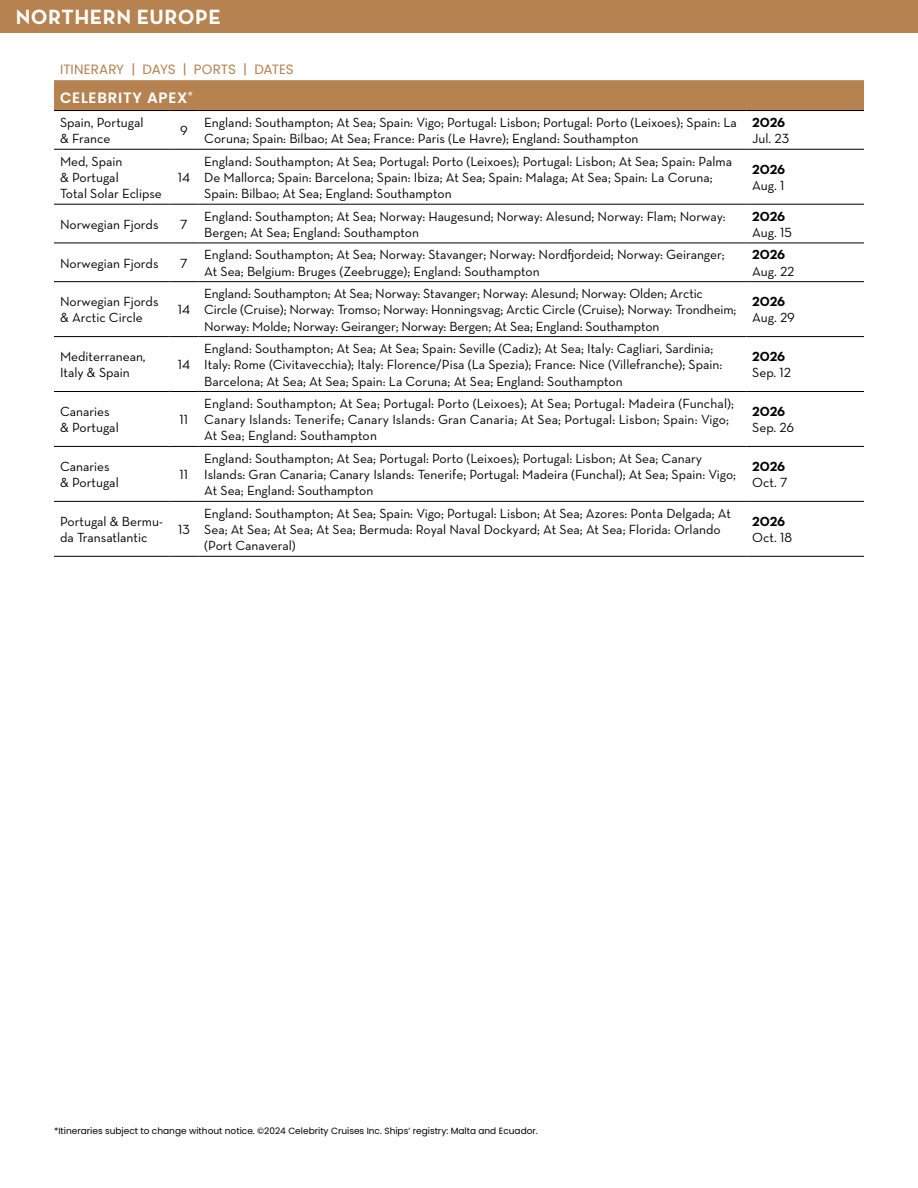
<style>
.page{position:relative;width:918px;height:1188px;background:#fff}
.page>*{position:absolute;margin:0;border:0;box-sizing:border-box;transform-origin:0 0}
.t1{font:700 21px "Neutraface Text";letter-spacing:.025em;color:#fff}
.t2{font:600 15px "Poppins";letter-spacing:.05em;color:#fff}
.t3{font:13.5px/16.2px "Neutraface Text";color:#000}
.t4{font:700 13.5px "Neutraface Text";letter-spacing:-.01em;color:#000}
.t5{font:13.5px "Poppins";color:#b68250}
.t6{font:9px "Poppins";color:#000}
</style>
<div class="page">
<div style="left:0;top:0;width:918px;height:32px;background:#b68250"></div>
<svg style="left:54px;top:148px;width:810px;height:408px"></svg>
<div style="left:54px;top:80px;width:810px;height:31px;background:#b68250"></div>
<hr style="left:198px;top:110px;width:548px;height:1px;background:#000">
<hr style="left:746px;top:110px;width:118px;height:1px;background:#000">
<hr style="left:54px;top:149px;width:116px;height:1px;background:#000">
<svg style="left:170px;top:149px;width:28px;height:1px"></svg>
<hr style="left:198px;top:149px;width:548px;height:1px;background:#000">
<hr style="left:746px;top:149px;width:118px;height:1px;background:#000">
<hr style="left:54px;top:204px;width:116px;height:1px;background:#000">
<svg style="left:170px;top:204px;width:28px;height:1px"></svg>
<hr style="left:198px;top:204px;width:548px;height:1px;background:#000">
<hr style="left:746px;top:204px;width:118px;height:1px;background:#000">
<hr style="left:54px;top:243px;width:116px;height:1px;background:#000">
<svg style="left:170px;top:243px;width:28px;height:1px"></svg>
<hr style="left:198px;top:243px;width:548px;height:1px;background:#000">
<hr style="left:746px;top:243px;width:118px;height:1px;background:#000">
<hr style="left:54px;top:281px;width:116px;height:1px;background:#000">
<svg style="left:170px;top:281px;width:28px;height:1px"></svg>
<hr style="left:198px;top:281px;width:548px;height:1px;background:#000">
<hr style="left:746px;top:281px;width:118px;height:1px;background:#000">
<hr style="left:54px;top:336px;width:116px;height:1px;background:#000">
<svg style="left:170px;top:336px;width:28px;height:1px"></svg>
<hr style="left:198px;top:336px;width:548px;height:1px;background:#000">
<hr style="left:746px;top:336px;width:118px;height:1px;background:#000">
<hr style="left:54px;top:391px;width:116px;height:1px;background:#000">
<svg style="left:170px;top:391px;width:28px;height:1px"></svg>
<hr style="left:198px;top:391px;width:548px;height:1px;background:#000">
<hr style="left:746px;top:391px;width:118px;height:1px;background:#000">
<hr style="left:54px;top:446px;width:116px;height:1px;background:#000">
<svg style="left:170px;top:446px;width:28px;height:1px"></svg>
<hr style="left:198px;top:446px;width:548px;height:1px;background:#000">
<hr style="left:746px;top:446px;width:118px;height:1px;background:#000">
<hr style="left:54px;top:501px;width:116px;height:1px;background:#000">
<svg style="left:170px;top:501px;width:28px;height:1px"></svg>
<hr style="left:198px;top:501px;width:548px;height:1px;background:#000">
<hr style="left:746px;top:501px;width:118px;height:1px;background:#000">
<hr style="left:54px;top:556px;width:116px;height:1px;background:#000">
<svg style="left:170px;top:556px;width:28px;height:1px"></svg>
<hr style="left:198px;top:556px;width:548px;height:1px;background:#000">
<hr style="left:746px;top:556px;width:118px;height:1px;background:#000">
<h1 class="t1" style="left:16px;top:3px;width:207px">NORTHERN EUROPE</h1>
<p class="t5" style="left:60px;top:62px;width:235px">ITINERARY | DAYS | PORTS | DATES</p>
<p class="t2" style="left:60px;top:89px;width:134px">CELEBRITY APEX<sup>®</sup></p>
<p class="t3" style="left:60px;top:114px;width:85px">Spain, Portugal &amp; France</p>
<p class="t3" style="left:180px;top:122px;width:9px">9</p>
<p class="t3" style="left:204px;top:114px;width:534px">England: Southampton; At Sea; Spain: Vigo; Portugal: Lisbon; Portugal: Porto (Leixoes); Spain: La<br>Coruna; Spain: Bilbao; At Sea; France: Paris (Le Havre); England: Southampton</p>
<p class="t4" style="left:752px;top:114px;width:35px">2026</p>
<p class="t3" style="left:752px;top:130px;width:38px">Jul. 23</p>
<p class="t3" style="left:60px;top:153px;width:103px">Med, Spain<br>&amp; Portugal<br>Total Solar Eclipse</p>
<p class="t3" style="left:178px;top:169px;width:14px">14</p>
<p class="t3" style="left:204px;top:153px;width:529px">England: Southampton; At Sea; Portugal: Porto (Leixoes); Portugal: Lisbon; At Sea; Spain: Palma<br>De Mallorca; Spain: Barcelona; Spain: Ibiza; At Sea; Spain: Malaga; At Sea; Spain: La Coruna;<br>Spain: Bilbao; At Sea; England: Southampton</p>
<p class="t4" style="left:752px;top:161px;width:35px">2026</p>
<p class="t3" style="left:752px;top:177px;width:34px">Aug. 1</p>
<p class="t3" style="left:60px;top:216px;width:100px">Norwegian Fjords</p>
<p class="t3" style="left:180px;top:216px;width:9px">7</p>
<p class="t3" style="left:204px;top:208px;width:523px">England: Southampton; At Sea; Norway: Haugesund; Norway: Alesund; Norway: Flam; Norway:<br>Bergen; At Sea; England: Southampton</p>
<p class="t4" style="left:752px;top:207px;width:35px">2026</p>
<p class="t3" style="left:752px;top:224px;width:41px">Aug. 15</p>
<p class="t3" style="left:60px;top:255px;width:100px">Norwegian Fjords</p>
<p class="t3" style="left:180px;top:255px;width:9px">7</p>
<p class="t3" style="left:204px;top:247px;width:522px">England: Southampton; At Sea; Norway: Stavanger; Norway: Nordfjordeid; Norway: Geiranger;<br>At Sea; Belgium: Bruges (Zeebrugge); England: Southampton</p>
<p class="t4" style="left:752px;top:246px;width:35px">2026</p>
<p class="t3" style="left:752px;top:263px;width:44px">Aug. 22</p>
<p class="t3" style="left:60px;top:293px;width:100px">Norwegian Fjords &amp; Arctic Circle</p>
<p class="t3" style="left:178px;top:302px;width:14px">14</p>
<p class="t3" style="left:60px;top:348px;width:87px">Mediterranean,<br>Italy &amp; Spain</p>
<p class="t3" style="left:178px;top:356px;width:14px">14</p>
<p class="t3" style="left:60px;top:403px;width:60px">Canaries &amp; Portugal</p>
<p class="t3" style="left:180px;top:411px;width:10px">11</p>
<p class="t3" style="left:60px;top:458px;width:60px">Canaries &amp; Portugal</p>
<p class="t3" style="left:180px;top:466px;width:10px">11</p>
<p class="t3" style="left:60px;top:513px;width:104px">Portugal &amp; Bermu&shy;da Transatlantic</p>
<p class="t3" style="left:178px;top:521px;width:13px">13</p>
<p class="t3" style="left:204px;top:285px;width:534px">England: Southampton; At Sea; Norway: Stavanger; Norway: Alesund; Norway: Olden; Arctic<br>Circle (Cruise); Norway: Tromso; Norway: Honningsvag; Arctic Circle (Cruise); Norway: Trondheim;<br>Norway: Molde; Norway: Geiranger; Norway: Bergen; At Sea; England: Southampton</p>
<p class="t4" style="left:752px;top:293px;width:35px">2026</p>
<p class="t3" style="left:752px;top:310px;width:44px">Aug. 29</p>
<p class="t3" style="left:204px;top:340px;width:520px">England: Southampton; At Sea; At Sea; Spain: Seville (Cadiz); At Sea; Italy: Cagliari, Sardinia;<br>Italy: Rome (Civitavecchia); Italy: Florence/Pisa (La Spezia); France: Nice (Villefranche); Spain:<br>Barcelona; At Sea; At Sea; Spain: La Coruna; At Sea; England: Southampton</p>
<p class="t4" style="left:752px;top:348px;width:35px">2026</p>
<p class="t3" style="left:752px;top:365px;width:40px">Sep. 12</p>
<p class="t3" style="left:204px;top:395px;width:531px">England: Southampton; At Sea; Portugal: Porto (Leixoes); At Sea; Portugal: Madeira (Funchal);<br>Canary Islands: Tenerife; Canary Islands: Gran Canaria; At Sea; Portugal: Lisbon; Spain: Vigo;<br>At Sea; England: Southampton</p>
<p class="t4" style="left:752px;top:403px;width:35px">2026</p>
<p class="t3" style="left:752px;top:419px;width:43px">Sep. 26</p>
<p class="t3" style="left:204px;top:450px;width:533px">England: Southampton; At Sea; Portugal: Porto (Leixoes); Portugal: Lisbon; At Sea; Canary<br>Islands: Gran Canaria; Canary Islands: Tenerife; Portugal: Madeira (Funchal); At Sea; Spain: Vigo;<br>At Sea; England: Southampton</p>
<p class="t4" style="left:752px;top:458px;width:35px">2026</p>
<p class="t3" style="left:752px;top:474px;width:37px">Oct. 7</p>
<p class="t3" style="left:204px;top:505px;width:528px">England: Southampton; At Sea; Spain: Vigo; Portugal: Lisbon; At Sea; Azores: Ponta Delgada; At<br>Sea; At Sea; At Sea; At Sea; Bermuda: Royal Naval Dockyard; At Sea; At Sea; Florida: Orlando (Port Canaveral)</p>
<p class="t4" style="left:752px;top:513px;width:35px">2026</p>
<p class="t3" style="left:752px;top:529px;width:41px">Oct. 18</p>
<p class="t6" style="left:54px;top:1126px;width:485px">*Itineraries subject to change without notice. ©2024 Celebrity Cruises Inc. Ships’ registry: Malta and Ecuador.</p>
</div>
